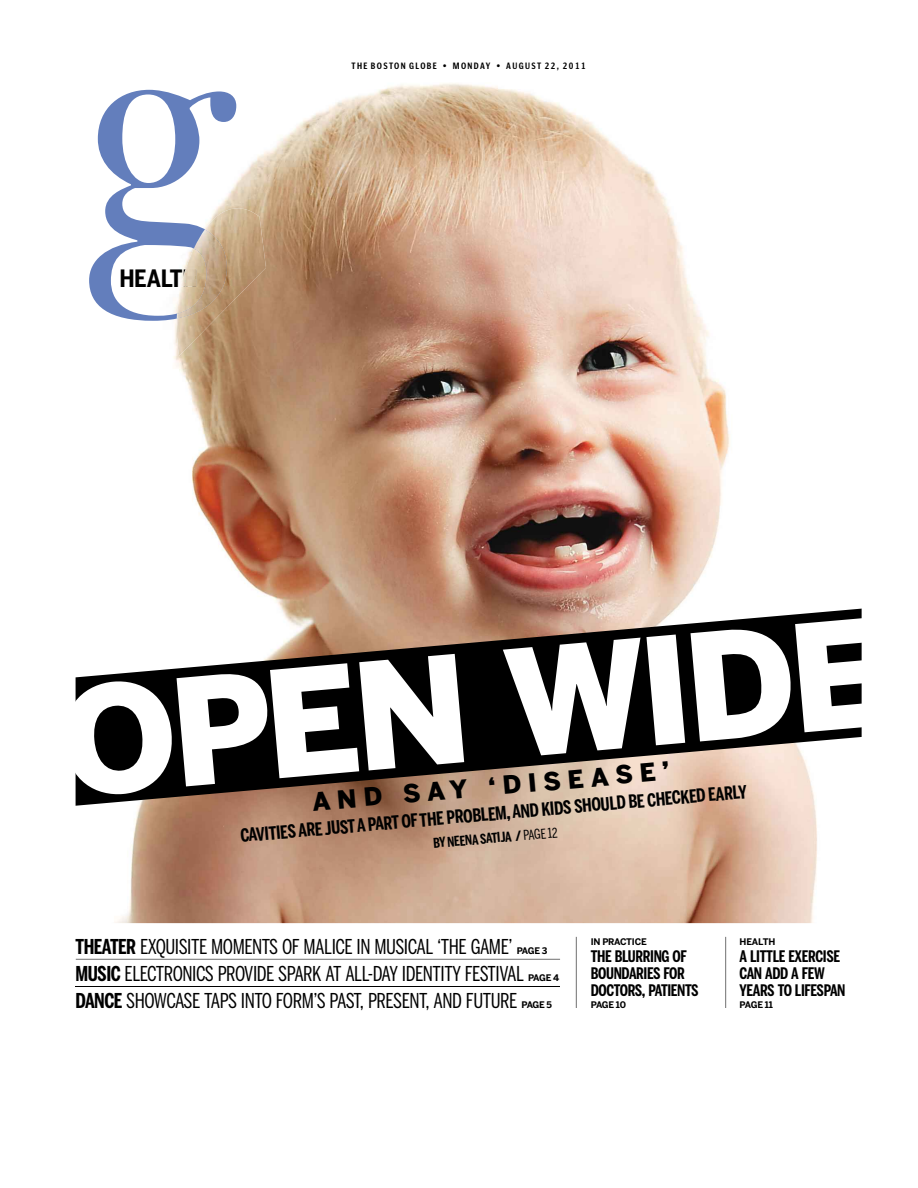
<style>
.page{position:relative;width:918px;height:1188px;background:#fff}
.page>*{position:absolute;margin:0;border:0;box-sizing:border-box;transform-origin:0 0}
.t1{font:146.85px "Benton Sans Black OV PAVBSB";color:#fff}
.t2{font:24.9px "Benton Sans Black OV PAVBSB";color:#000}
.t3{font:23.7px "Benton Sans Cond Bold OV OAVBSB";letter-spacing:-.01em;color:#000}
.t4{font:20.4px "Benton Sans Comp";letter-spacing:-.025em;color:#000}
.t5{font:18px "Benton Sans Comp Bold OV QAVBSB";color:#000}
.t6{font:700 15.75px/17px "Benton Sans Comp";letter-spacing:-.025em;color:#000}
.t7{font:13.5px "Benton Sans Comp Bold OV QAVBSB";color:#000}
.t8{font:700 9.3px "Poynter Goth Text Cond";letter-spacing:.15em;color:#000}
.t9{font:700 9px "Benton Sans";letter-spacing:-.03em;color:#000}
.s1{color:#f3f0ef}
.s2{color:#f1eeee}
.s3{font-family:"Benton Sans Comp Regular OV RAVBSB"}
.s4{font-weight:700}
</style>
<div class="page">
<img style="left:145px;top:83px;width:564px;height:274px">
<svg style="left:89px;top:90px;width:147px;height:231px"></svg>
<hr style="left:726px;top:937px;width:1px;height:71px;background:#000">
<hr style="left:576px;top:937px;width:1px;height:71px;background:#000">
<hr style="left:76px;top:986px;width:484px;height:1px;background:#000">
<svg style="left:75px;top:357px;width:787px;height:629px"></svg>
<img style="left:176px;top:208px;width:90px;height:148px">
<img style="left:177px;top:229px;width:50px;height:90px">
<p class="t3" style="left:119px;top:264px;width:80px">HEAL<span class="s1">T</span><span class="s2">H</span></p>
<p class="t8" style="left:352px;top:61px;width:236px">THE BOSTON GLOBE • MONDAY • AUGUST 22, 2011</p>
<p class="t1" style="left:53px;top:659px;width:829px;rotate:-5deg">OPEN WIDE</p>
<p class="t2" style="left:311px;top:788px;width:360px;rotate:-5deg">AND SAY ‘DISEASE’</p>
<p class="t5" style="left:240px;top:825px;width:510px;rotate:-5deg">CAVITIES ARE JUSTAPARTOFTHE PROBLEM,AND KIDS SHOULD BE CHECKED EARLY</p>
<p class="t7" style="left:433px;top:835px;width:126px;rotate:-5deg">BYNEENA SATIJA / <span class="s3">PAGE 12</span></p>
<p class="t4" style="left:75px;top:935px;width:439px"><span class="s4">THEATER</span> EXQUISITE MOMENTS OF MALICE IN MUSICAL ‘THE GAME’</p>
<p class="t9" style="left:517px;top:946px;width:32px">PAGE 3</p>
<p class="t4" style="left:75px;top:962px;width:450px"><span class="s4">MUSIC</span> ELECTRONICS PROVIDE SPARK AT ALL-DAY IDENTITY FESTIVAL</p>
<p class="t9" style="left:528px;top:973px;width:33px">PAGE 4</p>
<p class="t4" style="left:75px;top:989px;width:444px"><span class="s4">DANCE</span> SHOWCASE TAPS INTO FORM’S PAST, PRESENT, AND FUTURE</p>
<p class="t9" style="left:522px;top:1000px;width:32px">PAGE 5</p>
<p class="t9" style="left:591px;top:937px;width:57px">IN PRACTICE</p>
<p class="t6" style="left:591px;top:949px;width:109px">THE BLURRING OF<br>BOUNDARIES FOR<br>DOCTORS, PATIENTS</p>
<p class="t9" style="left:591px;top:999px;width:37px">PAGE 10</p>
<p class="t9" style="left:740px;top:937px;width:37px">HEALTH</p>
<p class="t6" style="left:740px;top:949px;width:107px">A LITTLE EXERCISE<br>CAN ADD A FEW<br>YEARS TO LIFESPAN</p>
<p class="t9" style="left:740px;top:999px;width:35px">PAGE 11</p>
</div>
